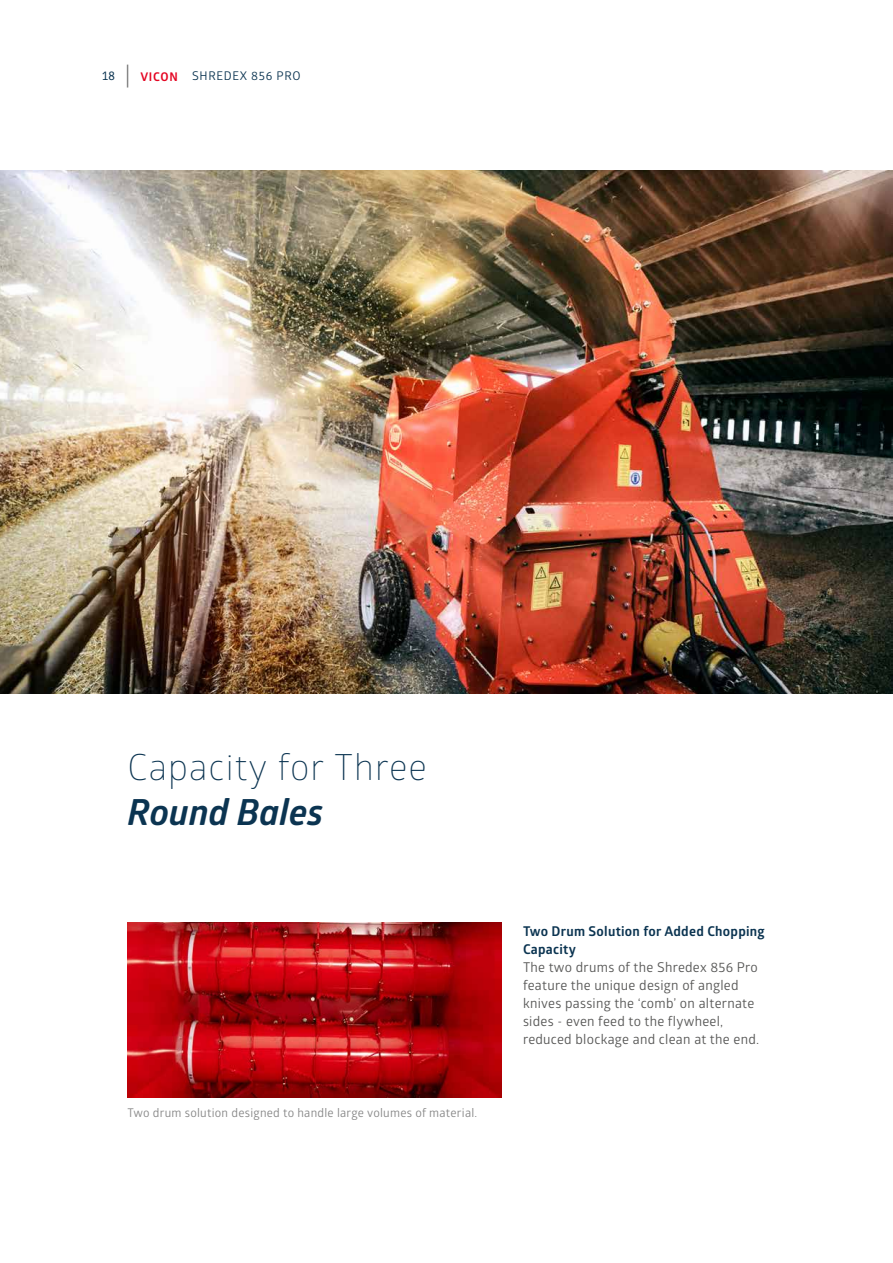
<style>
.page{position:relative;width:893px;height:1263px;background:#fff}
.page>*{position:absolute;margin:0;border:0;box-sizing:border-box;transform-origin:0 0}
.t1{font:300 36px "Glober";letter-spacing:.03em;color:#0b3451}
.t2{font:italic 700 36px "Glober";color:#0b3451}
.t3{font:13.5px/18px "Glober";letter-spacing:.02em;color:#575756}
.t4{font:700 13.5px/18px "Glober";letter-spacing:.02em;color:#0b3451}
.t5{font:12px "Glober";letter-spacing:.02em;color:#878787}
.t6{font:12px "Glober";letter-spacing:.06em;color:#0b3451}
.t7{font:700 12px "Glober";letter-spacing:.06em;color:#e40421}
.t8{font:12px "Ruda";color:#0b3451}
</style>
<div class="page">
<img style="left:0;top:170px;width:893px;height:523px">
<img style="left:128px;top:923px;width:374px;height:174px">
<svg style="left:127px;top:65px;width:1px;height:23px"></svg>
<p class="t8" style="left:102px;top:70px;width:14px">18</p>
<p class="t7" style="left:140px;top:68px;width:39px">VICON</p>
<p class="t6" style="left:192px;top:68px;width:110px">SHREDEX 856 PRO</p>
<h1 class="t1" style="left:128px;top:742px;width:301px">Capacity for Three</h1>
<h1 class="t2" style="left:128px;top:787px;width:197px">Round Bales</h1>
<p class="t5" style="left:128px;top:1104px;width:351px">Two drum solution designed to handle large volumes of material.</p>
<p class="t4" style="left:523px;top:922px;width:243px">Two Drum Solution for Added Chopping<br>Capacity</p>
<p class="t3" style="left:523px;top:958px;width:238px">The two drums of the Shredex 856 Pro feature the unique design of angled knives passing the ‘comb’ on alternate sides - even feed to the flywheel, reduced blockage and clean at the end.</p>
</div>
